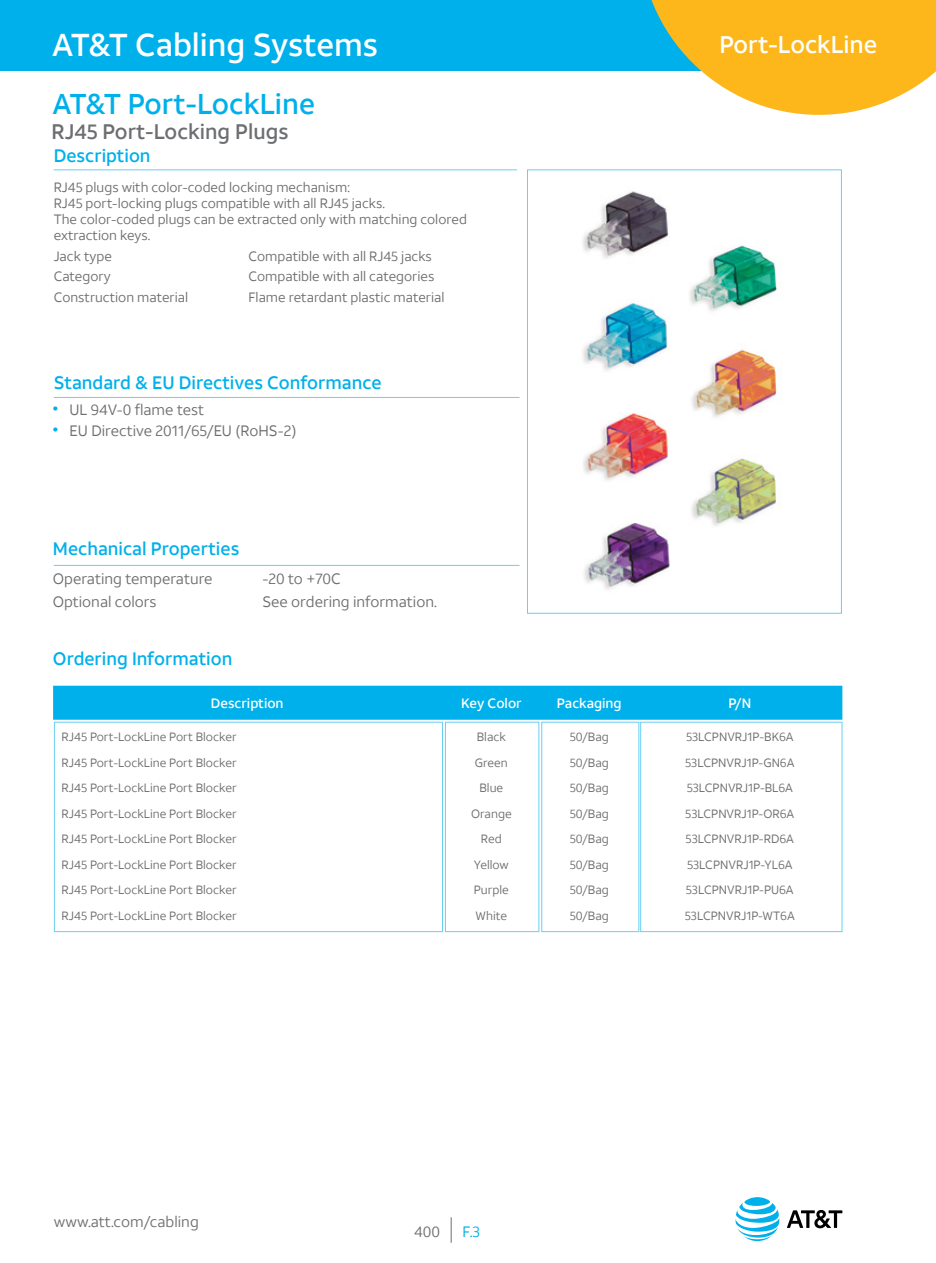
<style>
.page{position:relative;width:936px;height:1263px;background:#fff}
.page>*{position:absolute;margin:0;border:0;box-sizing:border-box;transform-origin:0 0}
.t1{font:500 31.5px "ATT Aleck Sans";color:#fff}
.t2{font:500 28.5px "ATT Aleck Sans";color:#00b0eb}
.t3{font:500 24px "ATT Aleck Sans";color:#fff}
.t4{font:500 21px "ATT Aleck Sans";color:#6d6e71}
.t5{font:500 18px "ATT Aleck Sans";color:#00b0eb}
.t6{font:15px "ATT Aleck Sans";color:#6d6e71}
.t7{font:15px "ATT Aleck Sans";color:#00b0eb}
.t8{font:13.5px/16.2px "ATT Aleck Sans";color:#6d6e71}
.t9{font:500 13.5px "ATT Aleck Sans";color:#fff}
.t10{font:12px "ATT Aleck Sans";color:#6d6e71}
.s1{font-size:21.9px;color:#00b0eb}
</style>
<div class="page">
<div style="left:0;top:0;width:733px;height:71px;background:#00b0eb"></div>
<svg style="left:651px;top:0;width:284px;height:115px"></svg>
<svg style="left:451px;top:1217px;width:1px;height:26px"></svg>
<svg style="left:787px;top:1210px;width:55px;height:18px"></svg>
<svg style="left:735px;top:1197px;width:44px;height:44px"></svg>
<hr style="left:54px;top:169px;width:463px;height:1px;background:#00b0eb">
<hr style="left:54px;top:565px;width:465px;height:1px;background:#00b0eb">
<hr style="left:54px;top:397px;width:465px;height:1px;background:#00b0eb">
<img style="left:583px;top:191px;width:197px;height:399px">
<div style="left:53px;top:686px;width:789px;height:34px;background:#00b0eb"></div>
<h1 class="t1" style="left:52px;top:25px;width:327px">AT&amp;T Cabling Systems</h1>
<h3 class="t3" style="left:719px;top:30px;width:159px">Port-LockLine</h3>
<h2 class="t2" style="left:52px;top:86px;width:264px">AT&amp;T Port-LockLine</h2>
<h3 class="t4" style="left:52px;top:119px;width:238px">RJ45 Port-Locking Plugs</h3>
<h3 class="t5" style="left:54px;top:145px;width:98px">Description</h3>
<p class="t8" style="left:54px;top:179px;width:415px">RJ45 plugs with color-coded locking mechanism:<br>RJ45 port-locking plugs compatible with all RJ45 jacks.<br>The color-coded plugs can be extracted only with matching colored extraction keys.</p>
<p class="t8" style="left:54px;top:248px;width:60px">Jack type</p>
<p class="t8" style="left:248px;top:248px;width:185px">Compatible with all RJ45 jacks</p>
<p class="t8" style="left:54px;top:268px;width:59px">Category</p>
<p class="t8" style="left:248px;top:268px;width:187px">Compatible with all categories</p>
<p class="t8" style="left:54px;top:289px;width:136px">Construction material</p>
<p class="t8" style="left:248px;top:289px;width:197px">Flame retardant plastic material</p>
<h3 class="t5" style="left:54px;top:371px;width:329px">Standard &amp; EU Directives Conformance</h3>
<p class="t6" style="left:53px;top:400px;width:153px"><span class="s1">•</span> UL 94V-0 flame test</p>
<p class="t6" style="left:53px;top:421px;width:245px"><span class="s1">•</span> EU Directive 2011/65/EU (RoHS-2)</p>
<h3 class="t5" style="left:53px;top:538px;width:188px">Mechanical Properties</h3>
<p class="t6" style="left:53px;top:569px;width:161px">Operating temperature</p>
<p class="t6" style="left:262px;top:569px;width:80px">-20 to +70C</p>
<p class="t6" style="left:53px;top:593px;width:105px">Optional colors</p>
<p class="t6" style="left:262px;top:593px;width:176px">See ordering information.</p>
<h3 class="t5" style="left:53px;top:648px;width:181px">Ordering Information</h3>
<p class="t9" style="left:211px;top:695px;width:74px">Description</p>
<p class="t9" style="left:461px;top:695px;width:62px">Key Color</p>
<p class="t9" style="left:557px;top:695px;width:66px">Packaging</p>
<p class="t9" style="left:728px;top:695px;width:24px">P/N</p>
<p class="t10" style="left:62px;top:730px;width:176px">RJ45 Port-LockLine Port Blocker</p>
<p class="t10" style="left:477px;top:730px;width:31px">Black</p>
<p class="t10" style="left:569px;top:730px;width:41px">50/Bag</p>
<p class="t10" style="left:686px;top:730px;width:109px">53LCPNVRJ1P-BK6A</p>
<p class="t10" style="left:62px;top:755px;width:176px">RJ45 Port-LockLine Port Blocker</p>
<p class="t10" style="left:475px;top:755px;width:35px">Green</p>
<p class="t10" style="left:569px;top:755px;width:41px">50/Bag</p>
<p class="t10" style="left:685px;top:755px;width:111px">53LCPNVRJ1P-GN6A</p>
<p class="t10" style="left:62px;top:781px;width:176px">RJ45 Port-LockLine Port Blocker</p>
<p class="t10" style="left:479px;top:781px;width:25px">Blue</p>
<p class="t10" style="left:569px;top:781px;width:41px">50/Bag</p>
<p class="t10" style="left:686px;top:781px;width:108px">53LCPNVRJ1P-BL6A</p>
<p class="t10" style="left:62px;top:806px;width:176px">RJ45 Port-LockLine Port Blocker</p>
<p class="t10" style="left:471px;top:806px;width:42px">Orange</p>
<p class="t10" style="left:569px;top:806px;width:41px">50/Bag</p>
<p class="t10" style="left:685px;top:806px;width:111px">53LCPNVRJ1P-OR6A</p>
<p class="t10" style="left:62px;top:832px;width:176px">RJ45 Port-LockLine Port Blocker</p>
<p class="t10" style="left:481px;top:832px;width:22px">Red</p>
<p class="t10" style="left:569px;top:832px;width:41px">50/Bag</p>
<p class="t10" style="left:685px;top:832px;width:110px">53LCPNVRJ1P-RD6A</p>
<p class="t10" style="left:62px;top:857px;width:176px">RJ45 Port-LockLine Port Blocker</p>
<p class="t10" style="left:474px;top:857px;width:36px">Yellow</p>
<p class="t10" style="left:569px;top:857px;width:41px">50/Bag</p>
<p class="t10" style="left:687px;top:857px;width:107px">53LCPNVRJ1P-YL6A</p>
<p class="t10" style="left:62px;top:883px;width:176px">RJ45 Port-LockLine Port Blocker</p>
<p class="t10" style="left:474px;top:883px;width:37px">Purple</p>
<p class="t10" style="left:569px;top:883px;width:41px">50/Bag</p>
<p class="t10" style="left:686px;top:883px;width:109px">53LCPNVRJ1P-PU6A</p>
<p class="t10" style="left:62px;top:908px;width:176px">RJ45 Port-LockLine Port Blocker</p>
<p class="t10" style="left:475px;top:908px;width:33px">White</p>
<p class="t10" style="left:569px;top:908px;width:41px">50/Bag</p>
<p class="t10" style="left:684px;top:908px;width:111px">53LCPNVRJ1P-WT6A</p>
<p class="t6" style="left:54px;top:1212px;width:147px">www.att.com/cabling</p>
<p class="t6" style="left:414px;top:1222px;width:27px">400</p>
<p class="t7" style="left:462px;top:1222px;width:19px">F.3</p>
</div>
